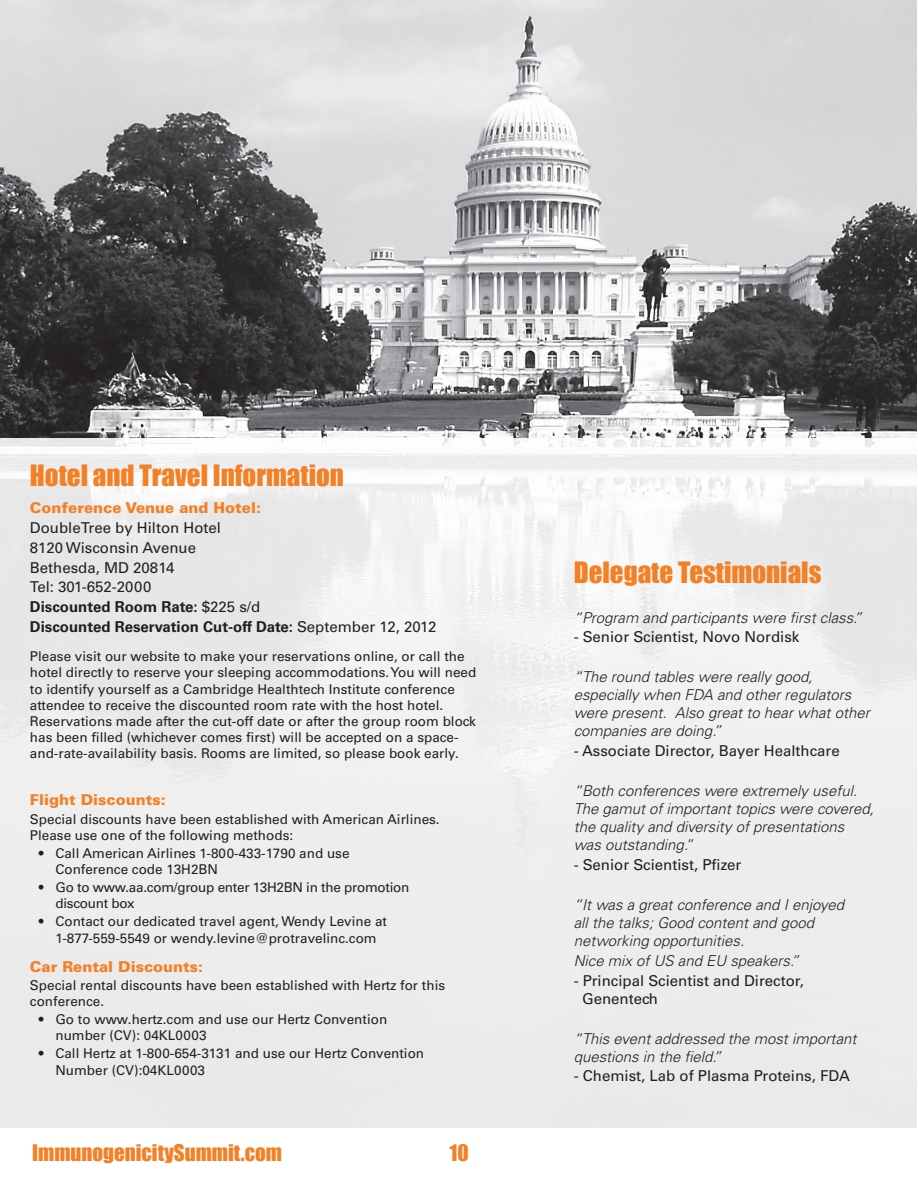
<style>
.page{position:relative;width:918px;height:1188px;background:#fff}
.page>*{position:absolute;margin:0;border:0;box-sizing:border-box;transform-origin:0 0}
.t1{font:27px "Impact";color:#f48026}
.t2{font:21px "Impact";color:#f48026}
.t3{font:italic 300 15px/18px "Univers LT Std";color:#231f20}
.t4{font:15px/20px "Univers LT Std";color:#231f20}
.t5{font:900 15px "Univers LT Std";color:#f48026}
.t6{font:13.5px/16.2px "Univers LT Std";color:#231f20}
.t7{font:13.5px/16.2px "Univers LT Std";letter-spacing:-.02em;color:#231f20}
.s1{font-weight:700}
</style>
<div class="page">
<img style="left:0;top:0;width:917px;height:438px">
<div style="left:0;top:438px;width:918px;height:690px;background:#ededed"></div>
<h1 class="t1" style="left:30px;top:454px;width:316px">Hotel and Travel Information</h1>
<p class="t5" style="left:30px;top:498px;width:233px">Conference Venue and Hotel:</p>
<p class="t4" style="left:30px;top:517px;width:408px">DoubleTree by Hilton Hotel<br>8120 Wisconsin Avenue<br>Bethesda, MD 20814<br>Tel: 301-652-2000<br><span class="s1">Discounted Room Rate:</span> $225 s/d<br><span class="s1">Discounted Reservation Cut-off Date:</span> September 12, 2012</p>
<p class="t6" style="left:30px;top:648px;width:448px">Please visit our website to make your reservations online, or call the hotel directly to reserve your sleeping accommodations. You will need to identify yourself as a Cambridge Healthtech Institute conference attendee to receive the discounted room rate with the host hotel.<br>Reservations made after the cut-off date or after the group room block has been filled (whichever comes first) will be accepted on a space&shy;and-rate-availability basis. Rooms are limited, so please book early.</p>
<p class="t5" style="left:30px;top:791px;width:137px">Flight Discounts:</p>
<p class="t6" style="left:30px;top:811px;width:411px">Special discounts have been established with American Airlines.<br>Please use one of the following methods:</p>
<p class="t6" style="left:55px;top:845px;width:296px;text-indent:-16px">• Call American Airlines 1-800-433-1790 and use<br>Conference code 13H2BN</p>
<p class="t7" style="left:55px;top:879px;width:356px;text-indent:-16px">• Go to www.aa.com/group enter 13H2BN in the promotion discount box</p>
<p class="t6" style="left:39px;top:914px;width:350px;text-align:center">• Contact our dedicated travel agent, Wendy Levine at<br>1-877-559-5549 or wendy.levine@protravelinc.com</p>
<p class="t5" style="left:30px;top:957px;width:175px">Car Rental Discounts:</p>
<p class="t6" style="left:30px;top:977px;width:417px">Special rental discounts have been established with Hertz for this conference.</p>
<p class="t6" style="left:55px;top:1011px;width:333px;text-indent:-16px">• Go to www.hertz.com and use our Hertz Convention number (CV): 04KL0003</p>
<p class="t6" style="left:55px;top:1046px;width:370px;text-indent:-16px">• Call Hertz at 1-800-654-3131 and use our Hertz Convention<br>Number (CV):04KL0003</p>
<h2 class="t2" style="left:32px;top:1136px;width:252px">ImmunogenicitySummit.com</h2>
<h2 class="t2" style="left:449px;top:1136px;width:21px">10</h2>
<h1 class="t1" style="left:574px;top:551px;width:249px">Delegate Testimonials</h1>
<p class="t3" style="left:574px;top:608px;width:290px">“Program and participants were first class.”</p>
<p class="t4" style="left:574px;top:627px;width:227px">- Senior Scientist, Novo Nordisk</p>
<p class="t3" style="left:574px;top:668px;width:298px">“The round tables were really good, especially when FDA and other regulators were present. Also great to hear what other companies are doing.”</p>
<p class="t4" style="left:574px;top:741px;width:267px">- Associate Director, Bayer Healthcare</p>
<p class="t3" style="left:574px;top:782px;width:302px">“Both conferences were extremely useful.<br>The gamut of important topics were covered, the quality and diversity of presentations was outstanding.”</p>
<p class="t4" style="left:574px;top:855px;width:169px">- Senior Scientist, Pfizer</p>
<p class="t3" style="left:574px;top:896px;width:272px">“It was a great conference and I enjoyed all the talks; Good content and good networking opportunities.</p>
<p class="t3" style="left:574px;top:952px;width:227px">Nice mix of US and EU speakers.”</p>
<p class="t4" style="left:582px;top:971px;width:223px;line-height:18px;text-indent:-8px">- Principal Scientist and Director,<br>Genentech</p>
<p class="t3" style="left:574px;top:1029px;width:284px">“This event addressed the most important questions in the field.”</p>
<p class="t4" style="left:574px;top:1066px;width:278px">- Chemist, Lab of Plasma Proteins, FDA</p>
</div>
